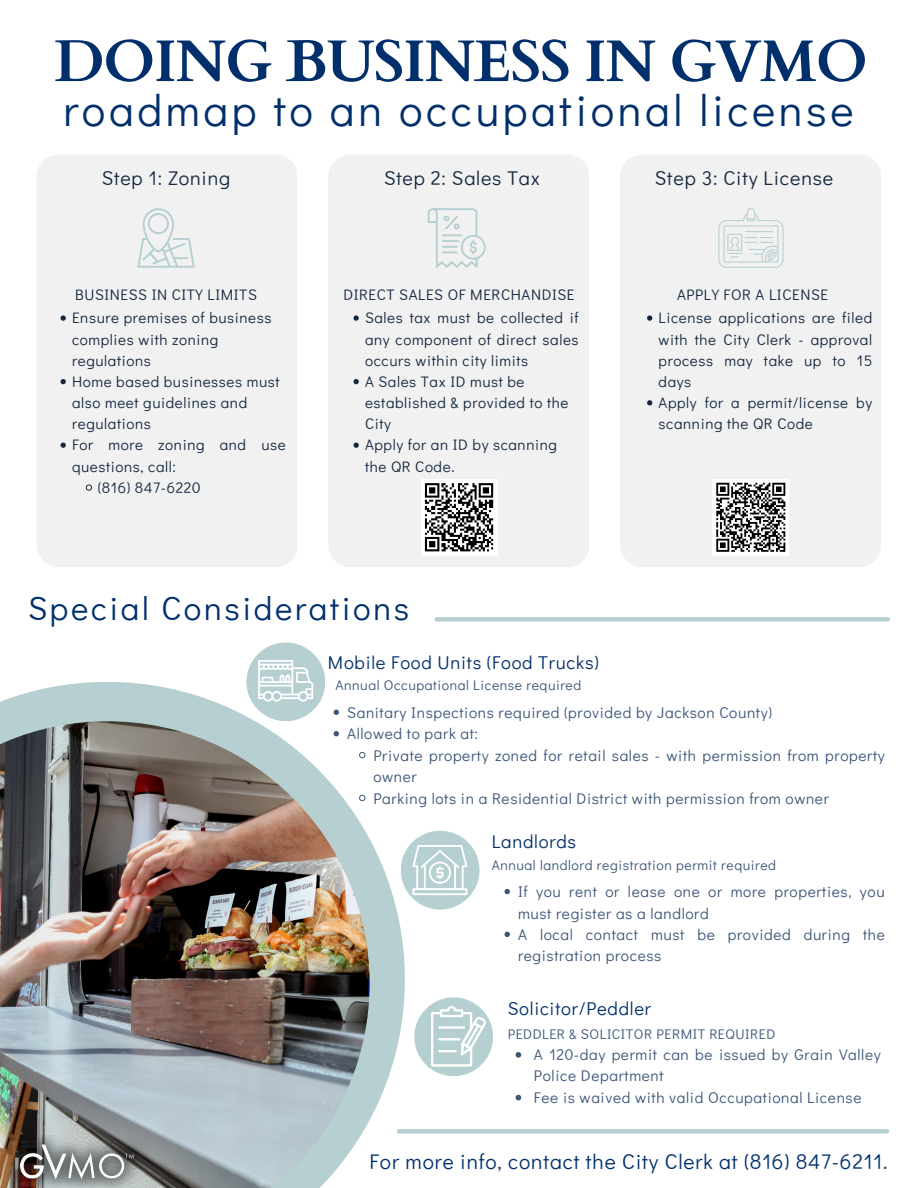
<style>
.page{position:relative;width:918px;height:1188px;background:#fff}
.page>*{position:absolute;margin:0;border:0;box-sizing:border-box;transform-origin:0 0}
.t1{font:700 58.95px "Cardo";letter-spacing:-.025em;color:#002f6c}
.t2{font:44.25px "Didact Gothic";letter-spacing:.08em;color:#002f6c}
.t3{font:33px "Didact Gothic";letter-spacing:.08em;color:#002f6c}
.t4{font:21.15px "Didact Gothic";letter-spacing:.04em;color:#002f6c}
.t5{font:19.8px "Didact Gothic";letter-spacing:.04em;color:#142740}
.t6{font:18.6px "Didact Gothic";letter-spacing:.04em;color:#002f6c}
.t7{font:15.45px/21.5px "Didact Gothic";letter-spacing:.04em;color:#3c5679}
.t8{font:15.15px/21.1px "Didact Gothic";letter-spacing:.04em;color:#142740}
.t9{font:13.95px "Didact Gothic";letter-spacing:.04em;color:#3c5679}
</style>
<div class="page">
<svg style="left:0;top:682px;width:405px;height:452px"></svg>
<img style="left:0;top:721px;width:370px;height:467px">
<div style="left:246px;top:642px;width:79px;height:79px;background:#b6cfd0;border-radius:50%"></div>
<div style="left:401px;top:831px;width:79px;height:79px;background:#b6cfd0;border-radius:50%"></div>
<div style="left:414px;top:997px;width:79px;height:79px;background:#b6cfd0;border-radius:50%"></div>
<svg style="left:258px;top:660px;width:55px;height:42px"></svg>
<svg style="left:412px;top:845px;width:55px;height:50px"></svg>
<svg style="left:431px;top:1006px;width:55px;height:61px"></svg>
<div style="left:437px;top:617px;width:451px;height:5px;background:#b6cfd0"></div>
<div style="left:399px;top:1129px;width:488px;height:5px;background:#b6cfd0"></div>
<img style="left:0;top:1135px;width:153px;height:53px">
<svg style="left:334px;top:710px;width:5px;height:5px"></svg>
<svg style="left:334px;top:731px;width:5px;height:5px"></svg>
<svg style="left:359px;top:752px;width:6px;height:6px"></svg>
<svg style="left:359px;top:795px;width:6px;height:6px"></svg>
<svg style="left:505px;top:889px;width:5px;height:5px"></svg>
<svg style="left:505px;top:932px;width:5px;height:5px"></svg>
<svg style="left:516px;top:1052px;width:5px;height:6px"></svg>
<svg style="left:516px;top:1095px;width:5px;height:5px"></svg>
<div style="left:36px;top:154px;width:261px;height:413px;background:#f1f1f1;border-radius:23px"></div>
<div style="left:328px;top:154px;width:261px;height:413px;background:#f1f1f1;border-radius:23px"></div>
<div style="left:620px;top:154px;width:261px;height:413px;background:#f1f1f1;border-radius:23px"></div>
<svg style="left:137px;top:208px;width:58px;height:60px"></svg>
<svg style="left:428px;top:208px;width:58px;height:60px"></svg>
<svg style="left:718px;top:208px;width:66px;height:60px"></svg>
<div style="left:421px;top:479px;width:76px;height:77px;background:#fff"></div>
<svg style="left:424px;top:483px;width:70px;height:69px"></svg>
<div style="left:713px;top:479px;width:76px;height:77px;background:#fff"></div>
<svg style="left:716px;top:482px;width:70px;height:70px"></svg>
<svg style="left:61px;top:315px;width:5px;height:6px"></svg>
<svg style="left:61px;top:379px;width:5px;height:5px"></svg>
<svg style="left:61px;top:443px;width:5px;height:5px"></svg>
<svg style="left:86px;top:485px;width:6px;height:5px"></svg>
<svg style="left:354px;top:315px;width:5px;height:6px"></svg>
<svg style="left:354px;top:379px;width:5px;height:5px"></svg>
<svg style="left:354px;top:443px;width:5px;height:5px"></svg>
<svg style="left:647px;top:315px;width:5px;height:6px"></svg>
<svg style="left:647px;top:400px;width:5px;height:5px"></svg>
<h1 class="t1" style="left:54px;top:23px;width:815px">DOING BUSINESS IN GVMO</h1>
<h2 class="t2" style="left:63px;top:80px;width:792px">roadmap to an occupational license</h2>
<h3 class="t5" style="left:102px;top:165px;width:130px">Step 1: Zoning</h3>
<h3 class="t5" style="left:384px;top:165px;width:157px">Step 2: Sales Tax</h3>
<h3 class="t5" style="left:655px;top:165px;width:180px">Step 3: City License</h3>
<p class="t8" style="left:75px;top:283px;width:183px">BUSINESS IN CITY LIMITS</p>
<p class="t8" style="left:343px;top:283px;width:233px">DIRECT SALES OF MERCHANDISE</p>
<p class="t8" style="left:677px;top:283px;width:153px">APPLY FOR A LICENSE</p>
<p class="t8" style="left:72px;top:307px;width:201px">Ensure premises of business</p>
<p class="t8" style="left:72px;top:328px;width:148px">complies with zoning</p>
<p class="t8" style="left:72px;top:349px;width:80px">regulations</p>
<p class="t8" style="left:72px;top:370px;width:209px">Home based businesses must</p>
<p class="t8" style="left:72px;top:392px;width:177px">also meet guidelines and</p>
<p class="t8" style="left:72px;top:413px;width:80px">regulations</p>
<p class="t8" style="left:72px;top:434px;width:215px">For more zoning and use</p>
<p class="t8" style="left:72px;top:455px;width:105px">questions, call:</p>
<p class="t8" style="left:98px;top:476px;width:104px">(816) 847-6220</p>
<p class="t8" style="left:365px;top:307px;width:215px">Sales tax must be collected if any component of direct sales occurs within city limits<br>A Sales Tax ID must be established &amp; provided to the<br>City<br>Apply for an ID by scanning the QR Code.</p>
<p class="t8" style="left:659px;top:307px;width:215px">License applications are filed with the City Clerk - approval process may take up to 15 days<br>Apply for a permit/license by scanning the QR Code</p>
<h3 class="t3" style="left:28px;top:586px;width:382px">Special Considerations</h3>
<p class="t6" style="left:328px;top:649px;width:272px">Mobile Food Units (Food Trucks)</p>
<p class="t9" style="left:336px;top:676px;width:247px">Annual Occupational License required</p>
<p class="t7" style="left:347px;top:701px;width:426px">Sanitary Inspections required (provided by Jackson County)<br>Allowed to park at:</p>
<p class="t7" style="left:373px;top:744px;width:513px">Private property zoned for retail sales - with permission from property owner<br>Parking lots in a Residential District with permission from owner</p>
<p class="t6" style="left:492px;top:829px;width:86px">Landlords</p>
<p class="t9" style="left:492px;top:855px;width:286px">Annual landlord registration permit required</p>
<p class="t7" style="left:518px;top:880px;width:368px">If you rent or lease one or more properties, you must register as a landlord<br>A local contact must be provided during the registration process</p>
<p class="t6" style="left:508px;top:995px;width:145px">Solicitor/Peddler</p>
<p class="t9" style="left:508px;top:1024px;width:269px">PEDDLER &amp; SOLICITOR PERMIT REQUIRED</p>
<p class="t7" style="left:534px;top:1043px;width:348px">A 120-day permit can be issued by Grain Valley<br>Police Department<br>Fee is waived with valid Occupational License</p>
<h3 class="t4" style="left:370px;top:1147px;width:519px">For more info, contact the City Clerk at (816) 847-6211.</h3>
</div>
